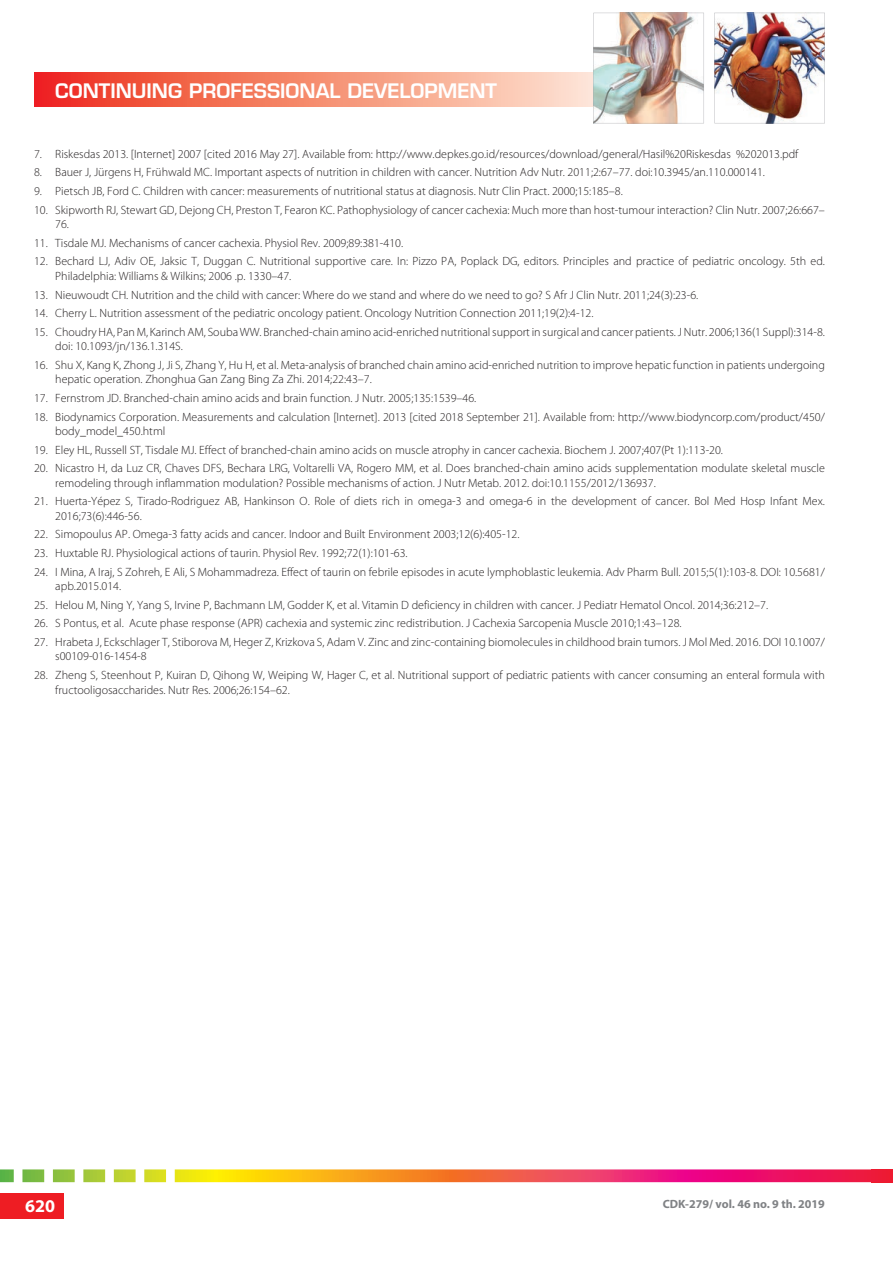
<style>
.page{position:relative;width:893px;height:1263px;background:#fff}
.page>*{position:absolute;margin:0;border:0;box-sizing:border-box;transform-origin:0 0}
.t1{font:600 19.5px "Eurostile LT Std";color:#fff}
.t2{font:700 18px "Myriad Pro";color:#fff}
.t3{font:300 12px/14.4px "Myriad Pro";color:#231f20}
.t4{font:700 12px "Myriad Pro";color:#808285}
</style>
<div class="page">
<div style="left:0;top:1193px;width:64px;height:25px;background:#ee1d23"></div>
<svg style="left:0;top:1169px;width:893px;height:13px"></svg>
<div style="left:34px;top:72px;width:619px;height:35px;background:linear-gradient(to right,#ed2b16,#fffde3)"></div>
<img style="left:714px;top:13px;width:111px;height:110px">
<img style="left:593px;top:13px;width:111px;height:110px">
<h1 class="t1" style="left:55px;top:79px;width:443px">CONTINUING PROFESSIONAL DEVELOPMENT</h1>
<p class="t3" style="left:34px;top:147px;width:766px">7. Riskesdas 2013. [Internet] 2007 [cited 2016 May 27]. Available from: http://www.depkes.go.id/resources/download/general/Hasil%20Riskesdas %202013.pdf</p>
<p class="t3" style="left:34px;top:165px;width:732px">8. Bauer J, Jürgens H, Frühwald MC. Important aspects of nutrition in children with cancer. Nutrition Adv Nutr. 2011;2:67–77. doi:10.3945/an.110.000141.</p>
<p class="t3" style="left:34px;top:184px;width:590px">9. Pietsch JB, Ford C. Children with cancer: measurements of nutritional status at diagnosis. Nutr Clin Pract. 2000;15:185–8.</p>
<p class="t3" style="left:55px;top:203px;width:771px;text-indent:-21px">10. Skipworth RJ, Stewart GD, Dejong CH, Preston T, Fearon KC. Pathophysiology of cancer cachexia: Much more than host-tumour interaction? Clin Nutr. 2007;26:667–<br>76.</p>
<p class="t3" style="left:34px;top:236px;width:371px">11. Tisdale MJ. Mechanisms of cancer cachexia. Physiol Rev. 2009;89:381-410.</p>
<p class="t3" style="left:55px;top:254px;width:771px;text-indent:-21px">12. Bechard LJ, Adiv OE, Jaksic T, Duggan C. Nutritional supportive care. In: Pizzo PA, Poplack DG, editors. Principles and practice of pediatric oncology. 5th ed.<br>Philadelphia: Williams &amp; Wilkins; 2006 .p. 1330–47.</p>
<p class="t3" style="left:34px;top:288px;width:666px">13. Nieuwoudt CH. Nutrition and the child with cancer: Where do we stand and where do we need to go? S Afr J Clin Nutr. 2011;24(3):23-6.</p>
<p class="t3" style="left:34px;top:306px;width:561px">14. Cherry L. Nutrition assessment of the pediatric oncology patient. Oncology Nutrition Connection 2011;19(2):4-12.</p>
<p class="t3" style="left:55px;top:325px;width:771px;text-indent:-21px">15. Choudry HA, Pan M, Karinch AM, Souba WW. Branched-chain amino acid-enriched nutritional support in surgical and cancer patients. J Nutr. 2006;136(1 Suppl):314-8. doi: 10.1093/jn/136.1.314S.</p>
<p class="t3" style="left:55px;top:358px;width:771px;text-indent:-21px">16. Shu X, Kang K, Zhong J, Ji S, Zhang Y, Hu H, et al. Meta-analysis of branched chain amino acid-enriched nutrition to improve hepatic function in patients undergoing hepatic operation. Zhonghua Gan Zang Bing Za Zhi. 2014;22:43–7.</p>
<p class="t3" style="left:34px;top:391px;width:444px">17. Fernstrom JD. Branched-chain amino acids and brain function. J Nutr. 2005;135:1539–46.</p>
<p class="t3" style="left:55px;top:410px;width:771px;text-indent:-21px">18. Biodynamics Corporation. Measurements and calculation [Internet]. 2013 [cited 2018 September 21]. Available from: http://www.biodyncorp.com/product/450/ body_model_450.html</p>
<p class="t3" style="left:34px;top:443px;width:690px">19. Eley HL, Russell ST, Tisdale MJ. Effect of branched-chain amino acids on muscle atrophy in cancer cachexia. Biochem J. 2007;407(Pt 1):113-20.</p>
<p class="t3" style="left:55px;top:461px;width:771px;text-indent:-21px">20. Nicastro H, da Luz CR, Chaves DFS, Bechara LRG, Voltarelli VA, Rogero MM, et al. Does branched-chain amino acids supplementation modulate skeletal muscle remodeling through inflammation modulation? Possible mechanisms of action. J Nutr Metab. 2012. doi:10.1155/2012/136937.</p>
<p class="t3" style="left:55px;top:494px;width:771px;text-indent:-21px">21. Huerta-Yépez S, Tirado-Rodriguez AB, Hankinson O. Role of diets rich in omega-3 and omega-6 in the development of cancer. Bol Med Hosp Infant Mex.<br>2016;73(6):446-56.</p>
<p class="t3" style="left:34px;top:527px;width:487px">22. Simopoulus AP. Omega-3 fatty acids and cancer. Indoor and Built Environment 2003;12(6):405-12.</p>
<p class="t3" style="left:34px;top:546px;width:375px">23. Huxtable RJ. Physiological actions of taurin. Physiol Rev. 1992;72(1):101-63.</p>
<p class="t3" style="left:55px;top:565px;width:771px;text-indent:-21px">24. I Mina, A Iraj, S Zohreh, E Ali, S Mohammadreza. Effect of taurin on febrile episodes in acute lymphoblastic leukemia. Adv Pharm Bull. 2015;5(1):103-8. DOI: 10.5681/ apb.2015.014.</p>
<p class="t3" style="left:34px;top:598px;width:736px">25. Helou M, Ning Y, Yang S, Irvine P, Bachmann LM, Godder K, et al. Vitamin D deficiency in children with cancer. J Pediatr Hematol Oncol. 2014;36:212–7.</p>
<p class="t3" style="left:34px;top:616px;width:649px">26. S Pontus, et al. Acute phase response (APR) cachexia and systemic zinc redistribution. J Cachexia Sarcopenia Muscle 2010;1:43–128.</p>
<p class="t3" style="left:55px;top:635px;width:771px;text-indent:-21px">27. Hrabeta J, Eckschlager T, Stiborova M, Heger Z, Krizkova S, Adam V. Zinc and zinc-containing biomolecules in childhood brain tumors. J Mol Med. 2016. DOI 10.1007/ s00109-016-1454-8</p>
<p class="t3" style="left:55px;top:668px;width:771px;text-indent:-21px">28. Zheng S, Steenhout P, Kuiran D, Qihong W, Weiping W, Hager C, et al. Nutritional support of pediatric patients with cancer consuming an enteral formula with fructooligosaccharides. Nutr Res. 2006;26:154–62.</p>
<h2 class="t2" style="left:25px;top:1194px;width:31px">620</h2>
<p class="t4" style="left:663px;top:1196px;width:164px">CDK-279/ vol. 46 no. 9 th. 2019</p>
</div>
